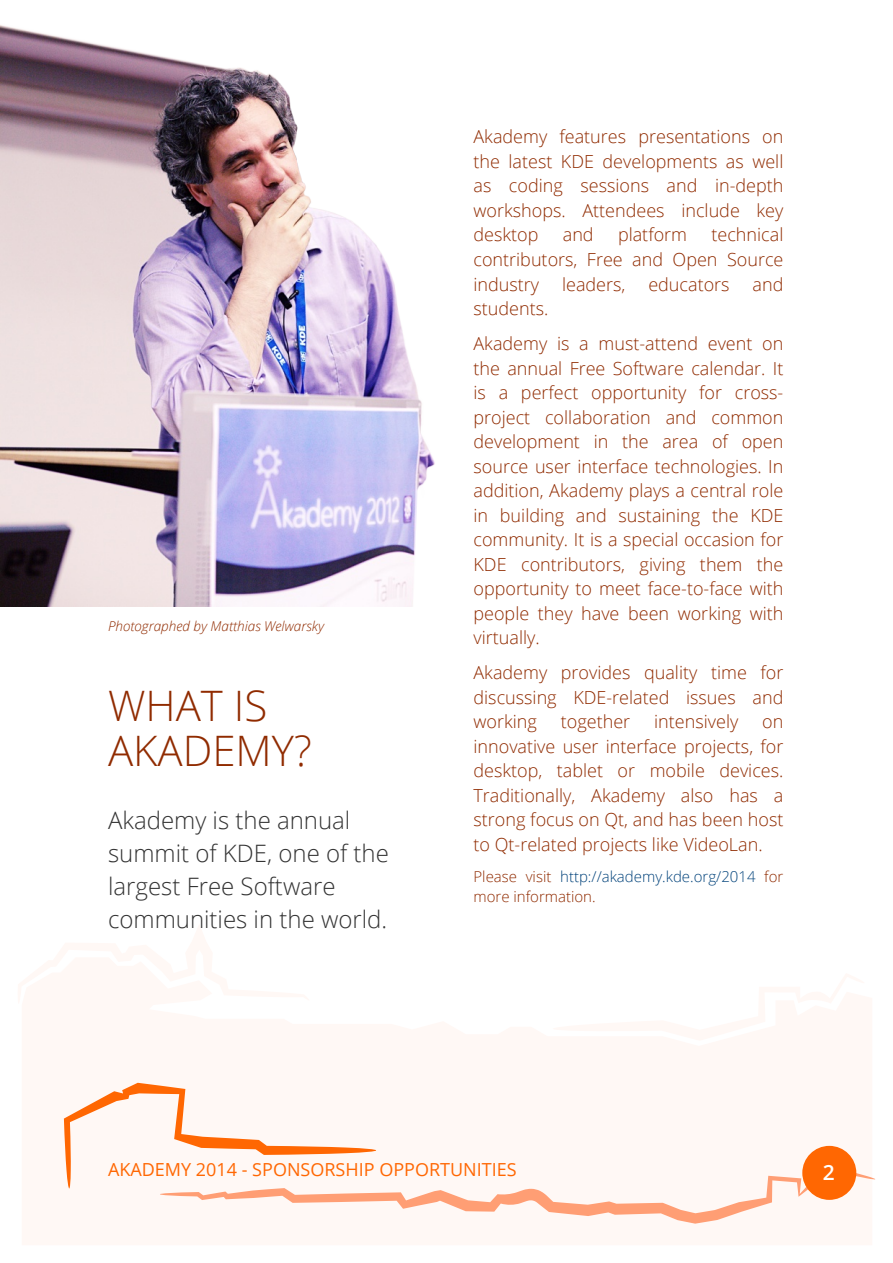
<style>
.page{position:relative;width:893px;height:1263px;background:#fff}
.page>*{position:absolute;margin:0;border:0;box-sizing:border-box;transform-origin:0 0}
.t1{font:300 42px/45px "Open Sans";color:#902b00}
.t2{font:300 24px/32.7px "Open Sans";color:#333}
.t3{font:600 21px "Open Sans";color:#fff}
.t4{font:300 18px/24.5px "Open Sans";color:#902b00;text-align:justify}
.t5{font:18px "Open Sans";color:#ff6702}
.t6{font:300 15px/20.4px "Open Sans";color:#902b00}
.t7{font:italic 300 13.5px "Open Sans";color:#902b00}
.s1{color:#04447c}
</style>
<div class="page">
<svg style="left:64px;top:1083px;width:811px;height:141px"></svg>
<div style="left:802px;top:1146px;width:54px;height:54px;background:#ff6702;border-radius:50%"></div>
<img style="left:0;top:25px;width:435px;height:581px">
<p class="t7" style="left:108px;top:617px;width:218px">Photographed by Matthias Welwarsky</p>
<h1 class="t1" style="left:108px;top:683px;width:205px">WHAT IS<br>AKADEMY?</h1>
<h2 class="t2" style="left:108px;top:804px;width:282px">Akademy is the annual summit of KDE, one of the largest Free Software communities in the world.</h2>
<p class="t4" style="left:473px;top:124px;width:311px">Akademy features presentations on the latest KDE developments as well as coding sessions and in-depth workshops. Attendees include key desktop</p>
<p class="t4" style="left:563px;top:222px;width:32px">and</p>
<p class="t4" style="left:618px;top:222px;width:71px">platform</p>
<p class="t4" style="left:473px;top:222px;width:311px;text-indent:238px">technical contributors, Free and Open Source industry</p>
<p class="t4" style="left:562px;top:271px;width:65px">leaders,</p>
<p class="t4" style="left:648px;top:271px;width:83px">educators</p>
<p class="t4" style="left:753px;top:271px;width:32px">and</p>
<p class="t4" style="left:473px;top:291px;width:311px;line-height:35px">students.<br>Akademy is a must-attend event on</p>
<p class="t4" style="left:473px;top:355px;width:311px">the annual Free Software calendar. It is a perfect opportunity for cross&shy;project collaboration and common development in the area of open source user interface technologies. In addition, Akademy plays a central role in building and sustaining the KDE community. It is a special occasion for KDE contributors, giving them the opportunity to meet face-to-face with people they have been working with virtually.</p>
<p class="t4" style="left:473px;top:660px;width:311px">Akademy provides quality time for discussing KDE-related issues and working</p>
<p class="t4" style="left:561px;top:709px;width:71px">together</p>
<p class="t4" style="left:654px;top:709px;width:86px">intensively</p>
<p class="t4" style="left:473px;top:709px;width:311px;text-indent:289px">on innovative user interface projects, for desktop, tablet or mobile devices.<br>Traditionally, Akademy also has a strong focus on Qt, and has been host to Qt-related projects like VideoLan.</p>
<p class="t6" style="left:473px;top:866px;width:311px">Please visit <span class="s1">http://akademy.kde.org/2014</span> for more information.</p>
<p class="t5" style="left:108px;top:1157px;width:410px">AKADEMY 2014 - SPONSORSHIP OPPORTUNITIES</p>
<p class="t3" style="left:823px;top:1157px;width:13px">2</p>
</div>
